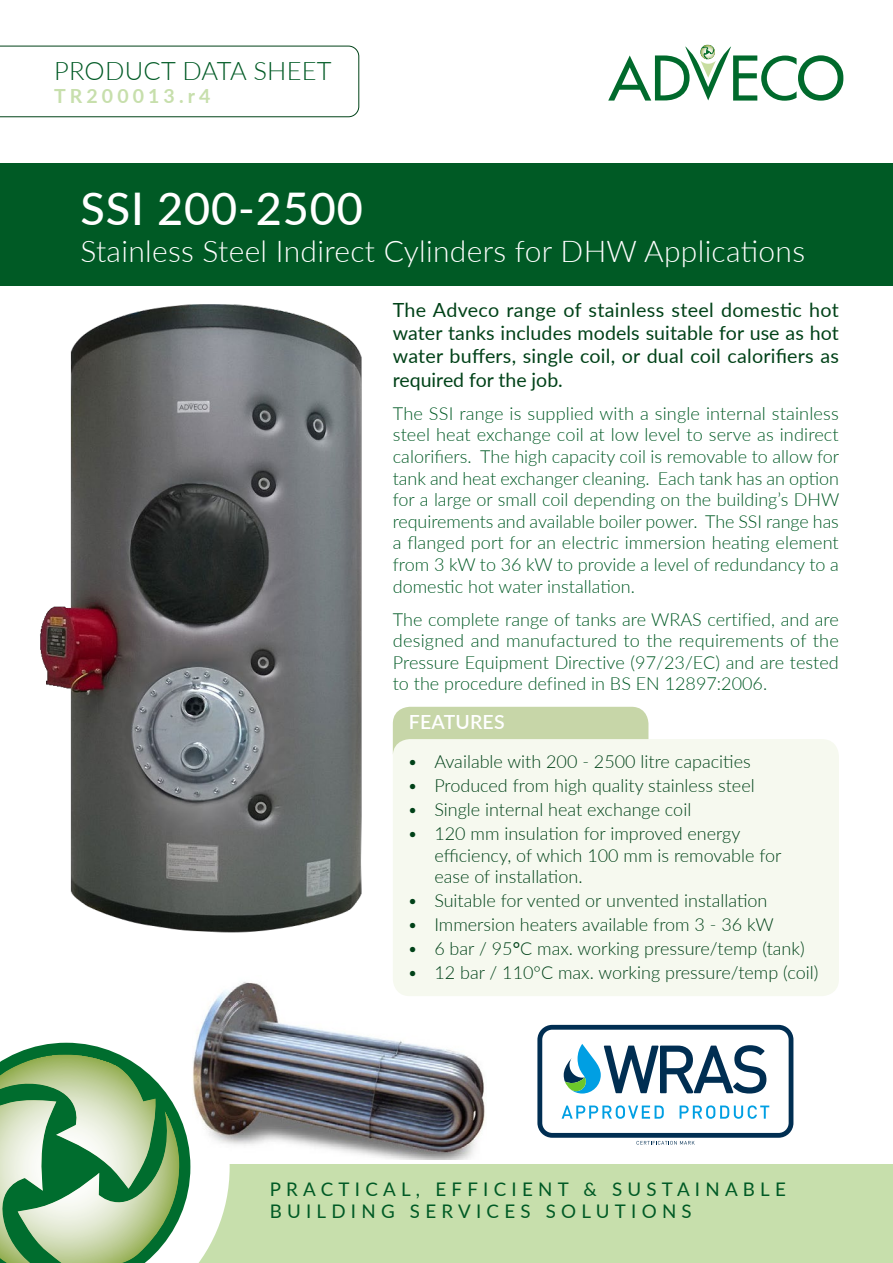
<style>
.page{position:relative;width:893px;height:1263px;background:#fff}
.page>*{position:absolute;margin:0;border:0;box-sizing:border-box;transform-origin:0 0}
.t1{font:500 45px "Lato";letter-spacing:.02em;color:#fff}
.t2{font:300 30px "Lato";letter-spacing:.01em;color:#fff}
.t3{font:300 25.5px "Lato";letter-spacing:.01em;color:#005a25}
.t4{font:19.5px/23.4px "Lato";letter-spacing:.01em;color:#004218;text-align:justify}
.t5{font:700 19.5px "Lato";letter-spacing:.21em;color:#c7dfac}
.t6{font:600 19.5px "Lato";letter-spacing:.01em;color:#fff}
.t7{font:18.75px/22.5px "Lato";letter-spacing:.28em;color:#005a25}
.t8{font:300 18px/21.6px "Lato";color:#005a25;text-align:justify}
.t9{font:300 18px/21.6px "Lato";color:#004218}
.s1{font-weight:400}
</style>
<div class="page">
<div style="left:0;top:163px;width:893px;height:122px;background:#005a25"></div>
<svg style="left:0;top:46px;width:359px;height:71px"></svg>
<svg style="left:608px;top:45px;width:236px;height:56px"></svg>
<div style="left:2px;top:1164px;width:891px;height:99px;background:#c7dfac"></div>
<svg style="left:59px;top:1042px;width:171px;height:221px;fill:#fff"></svg>
<svg style="left:0;top:1043px;width:190px;height:220px;background:#90ba8e"></svg>
<img style="left:192px;top:982px;width:293px;height:178px">
<img style="left:40px;top:304px;width:322px;height:628px">
<div style="left:393px;top:707px;width:255px;height:63px;background:#c7d6a8;border-radius:17px"></div>
<div style="left:393px;top:739px;width:446px;height:257px;background:#f6f9ef;border-radius:17px"></div>
<svg style="left:562px;top:1105px;width:102px;height:14px"></svg>
<svg style="left:680px;top:1105px;width:89px;height:14px"></svg>
<svg style="left:564px;top:1044px;width:202px;height:49px"></svg>
<div style="left:537px;top:1025px;width:256px;height:113px;border:5px solid #002e52;border-radius:12px"></div>
<svg style="left:637px;top:1141px;width:58px;height:4px"></svg>
<h3 class="t3" style="left:54px;top:53px;width:279px">PRODUCT DATA SHEET</h3>
<p class="t5" style="left:54px;top:82px;width:158px">TR200013.r4</p>
<h1 class="t1" style="left:80px;top:176px;width:284px">SSI 200-2500</h1>
<h2 class="t2" style="left:80px;top:230px;width:726px">Stainless Steel Indirect Cylinders for DHW Applications</h2>
<p class="t4" style="left:393px;top:297px;width:448px">The Adveco range of stainless steel domestic hot water tanks includes models suitable for use as hot water buffers, single coil, or dual coil calorifiers as required for the job.</p>
<p class="t8" style="left:393px;top:402px;width:448px">The SSI range is supplied with a single internal stainless steel heat exchange coil at low level to serve as indirect calorifiers. The high capacity coil is removable to allow for tank and heat exchanger cleaning. Each tank has an option for a large or small coil depending on the building’s DHW requirements and available boiler power. The SSI range has a flanged port for an electric immersion heating element from 3 kW to 36 kW to provide a level of redundancy to a domestic hot water installation.</p>
<p class="t8" style="left:393px;top:608px;width:448px">The complete range of tanks are WRAS certified, and are designed and manufactured to the requirements of the Pressure Equipment Directive (97/23/EC) and are tested to the procedure defined in BS EN 12897:2006.</p>
<p class="t6" style="left:409px;top:708px;width:97px">FEATURES</p>
<p class="t9" style="left:407px;top:750px;width:345px">• Available with 200 - 2500 litre capacities</p>
<p class="t9" style="left:407px;top:774px;width:349px">• Produced from high quality stainless steel</p>
<p class="t9" style="left:407px;top:798px;width:285px">• Single internal heat exchange coil</p>
<p class="t9" style="left:434px;top:822px;width:349px;text-indent:-27px">• 120 mm insulation for improved energy efficiency, of which 100 mm is removable for ease of installation.</p>
<p class="t9" style="left:407px;top:889px;width:362px">• Suitable for vented or unvented installation</p>
<p class="t9" style="left:407px;top:913px;width:368px">• Immersion heaters available from 3 - 36 kW</p>
<p class="t9" style="left:407px;top:937px;width:399px">• 6 bar / 95<span class="s1">°</span>C max. working pressure/temp (tank)</p>
<p class="t9" style="left:407px;top:961px;width:412px">• 12 bar / 110°C max. working pressure/temp (coil)</p>
<p class="t7" style="left:270px;top:1177px;width:518px">PRACTICAL, EFFICIENT &amp; SUSTAINABLE<br>BUILDING SERVICES SOLUTIONS</p>
</div>
